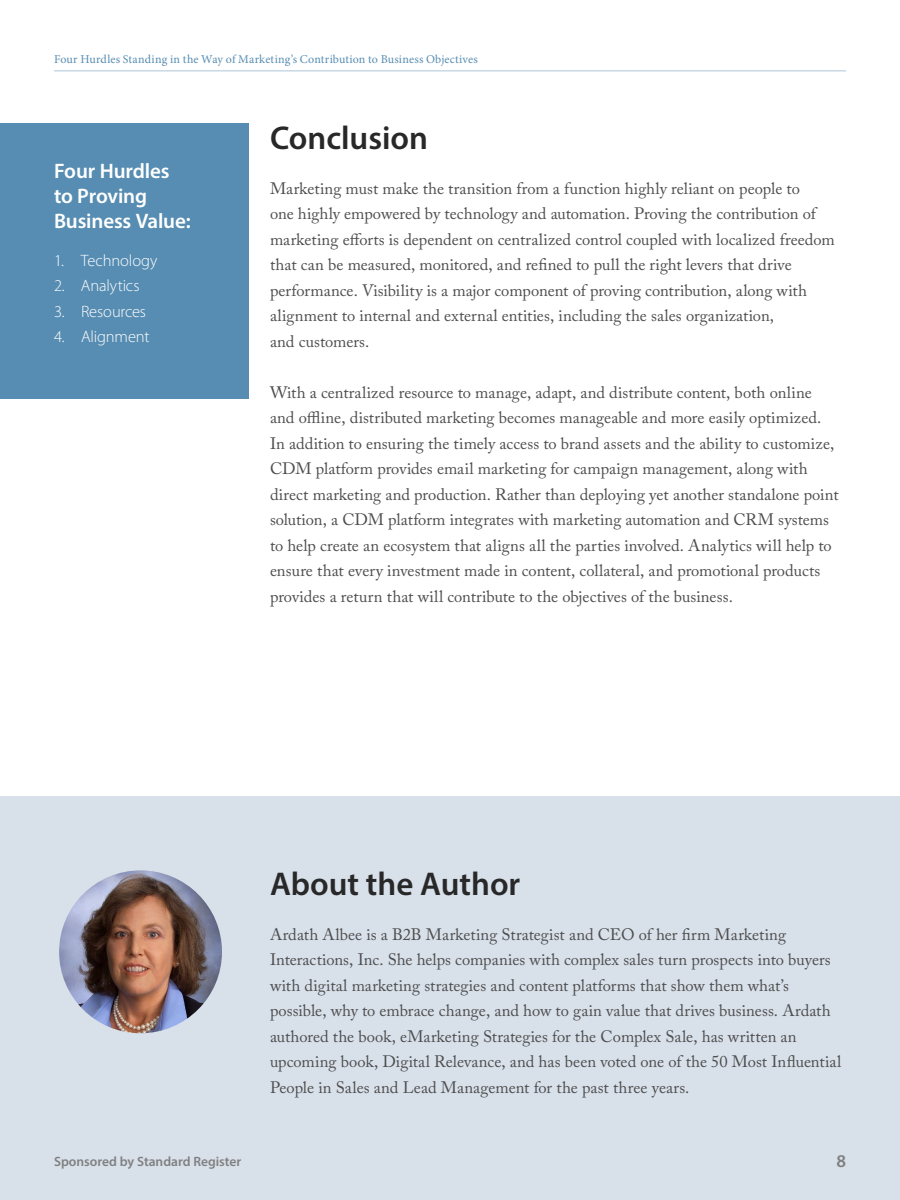
<style>
.page{position:relative;width:900px;height:1200px;background:#fff}
.page>*{position:absolute;margin:0;border:0;box-sizing:border-box;transform-origin:0 0}
.t1{font:600 33px "Myriad Pro";color:#282828}
.t2{font:600 21px/25.2px "Myriad Pro";letter-spacing:-.005em;color:#fff}
.t3{font:600 18px "Myriad Pro";color:#808080}
.t4{font:16.5px/25.5px "Adobe Caslon Pro";color:#4d4d4d}
.t5{font:300 16.5px "Myriad Pro";letter-spacing:-.005em;color:#fff}
.t6{font:600 13.5px "Myriad Pro";color:#808080}
.t7{font:12px "Minion Pro";letter-spacing:.01em;color:#578db2}
</style>
<div class="page">
<div style="left:0;top:796px;width:900px;height:404px;background:#d8e0ea"></div>
<img style="left:59px;top:870px;width:163px;height:163px;border-radius:81px">
<hr style="left:54px;top:70px;width:792px;height:1px;background:#578db2">
<div style="left:0;top:123px;width:249px;height:276px;background:#578db2"></div>
<p class="t7" style="left:54px;top:51px;width:425px">Four Hurdles Standing in the Way of Marketing’s Contribution to Business Objectives</p>
<p class="t2" style="left:54px;top:158px;width:138px">Four Hurdles to Proving<br>Business Value:</p>
<p class="t5" style="left:54px;top:250px;width:105px">1. Technology</p>
<p class="t5" style="left:54px;top:276px;width:87px">2. Analytics</p>
<p class="t5" style="left:54px;top:301px;width:94px">3. Resources</p>
<p class="t5" style="left:54px;top:327px;width:97px">4. Alignment</p>
<h1 class="t1" style="left:270px;top:117px;width:160px">Conclusion</h1>
<p class="t4" style="left:270px;top:175px;width:566px">Marketing must make the transition from a function highly reliant on people to<br>one highly empowered by technology and automation. Proving the contribution of marketing efforts is dependent on centralized control coupled with localized freedom that can be measured, monitored, and refined to pull the right levers that drive performance. Visibility is a major component of proving contribution, along with alignment to internal and external entities, including the sales organization,<br>and customers.</p>
<p class="t4" style="left:270px;top:379px;width:570px">With a centralized resource to manage, adapt, and distribute content, both online and offline, distributed marketing becomes manageable and more easily optimized.<br>In addition to ensuring the timely access to brand assets and the ability to customize, CDM platform provides email marketing for campaign management, along with direct marketing and production. Rather than deploying yet another standalone point solution, a CDM platform integrates with marketing automation and CRM systems to help create an ecosystem that aligns all the parties involved. Analytics will help to ensure that every investment made in content, collateral, and promotional products provides a return that will contribute to the objectives of the business.</p>
<h1 class="t1" style="left:270px;top:863px;width:252px">About the Author</h1>
<p class="t4" style="left:270px;top:921px;width:573px">Ardath Albee is a B2B Marketing Strategist and CEO of her firm Marketing Interactions, Inc. She helps companies with complex sales turn prospects into buyers with digital marketing strategies and content platforms that show them what’s possible, why to embrace change, and how to gain value that drives business. Ardath authored the book, eMarketing Strategies for the Complex Sale, has written an upcoming book, Digital Relevance, and has been voted one of the 50 Most Influential People in Sales and Lead Management for the past three years.</p>
<p class="t6" style="left:54px;top:1153px;width:189px">Sponsored by Standard Register</p>
<p class="t3" style="left:836px;top:1150px;width:11px">8</p>
</div>
